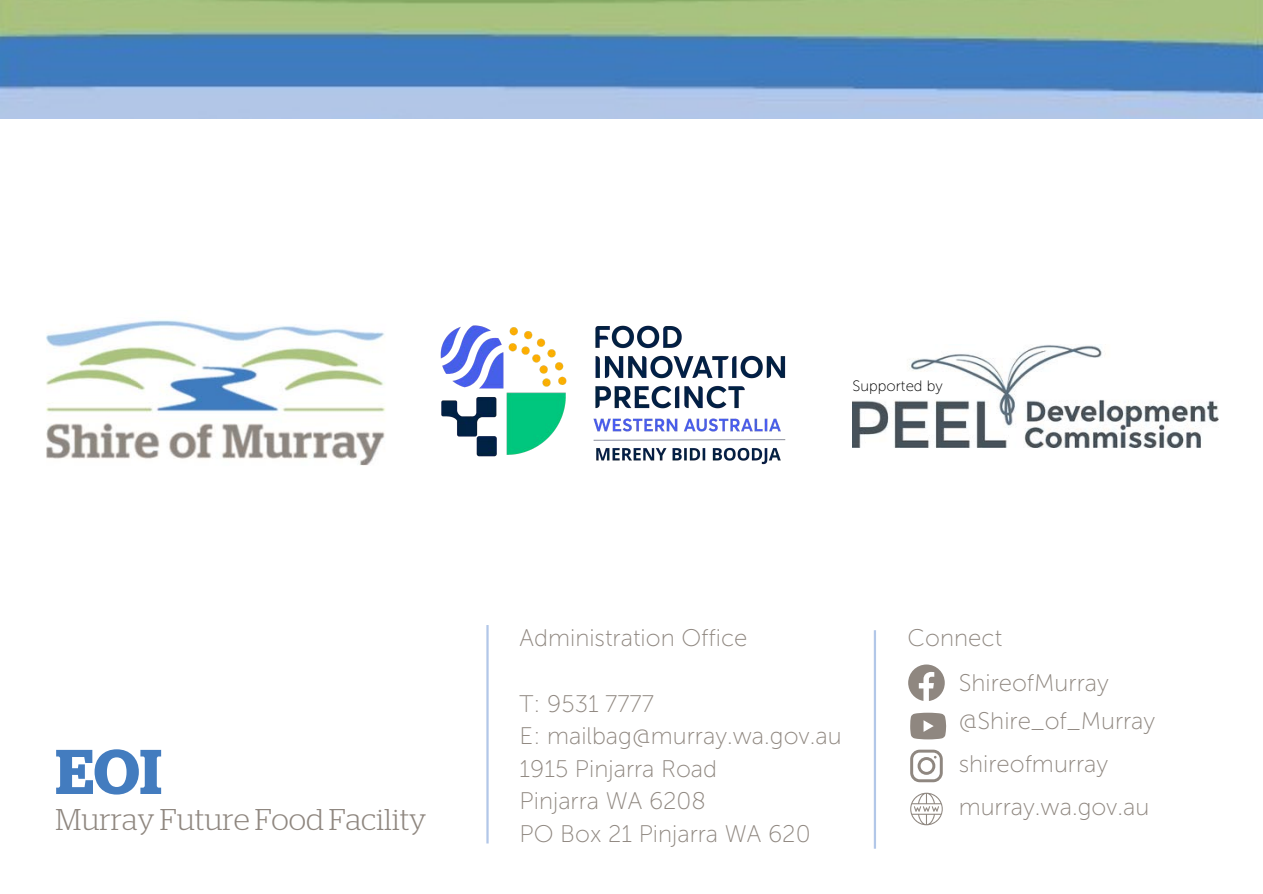
<style>
.page{position:relative;width:1263px;height:894px;background:#fff}
.page>*{position:absolute;margin:0;border:0;box-sizing:border-box;transform-origin:0 0}
.t1{font:600 63px "Stag";color:#437cbf}
.t2{font:300 30px "Stag";color:#8f8780}
.t3{font:24px/32.5px "Museo Sans 100";color:#8f8780}
.t4{font:15px "Museo Sans 100";color:#000}
</style>
<div class="page">
<hr style="left:486px;top:625px;width:3px;height:218px;background:#b2c7e8">
<hr style="left:874px;top:630px;width:2px;height:218px;background:#b2c7e8">
<img style="left:46px;top:320px;width:328px;height:146px">
<img style="left:0;top:0;width:1263px;height:118px">
<svg style="left:910px;top:712px;width:36px;height:27px"></svg>
<svg style="left:910px;top:749px;width:33px;height:33px"></svg>
<svg style="left:910px;top:792px;width:33px;height:33px"></svg>
<img style="left:374px;top:325px;width:479px;height:140px">
<img style="left:852px;top:344px;width:366px;height:103px">
<svg style="left:908px;top:664px;width:37px;height:36px"></svg>
<p class="t1" style="left:56px;top:741px;width:108px">EOI</p>
<p class="t2" style="left:56px;top:804px;width:373px">Murray Future Food Facility</p>
<p class="t4" style="left:853px;top:377px;width:92px">Supported by</p>
<p class="t3" style="left:520px;top:621px;width:229px">Administration Office</p>
<p class="t3" style="left:520px;top:687px;width:136px">T: 9531 7777</p>
<p class="t3" style="left:520px;top:719px;width:324px">E: mailbag@murray.wa.gov.au<br>1915 Pinjarra Road</p>
<p class="t3" style="left:520px;top:784px;width:188px">Pinjarra WA 6208</p>
<p class="t3" style="left:520px;top:817px;width:292px">PO Box 21 Pinjarra WA 620</p>
<p class="t3" style="left:908px;top:621px;width:96px">Connect</p>
<p class="t3" style="left:959px;top:666px;width:152px">ShireofMurray</p>
<p class="t3" style="left:959px;top:704px;width:198px">@Shire_of_Murray</p>
<p class="t3" style="left:959px;top:747px;width:151px">shireofmurray</p>
<p class="t3" style="left:959px;top:790px;width:192px">murray.wa.gov.au</p>
</div>
